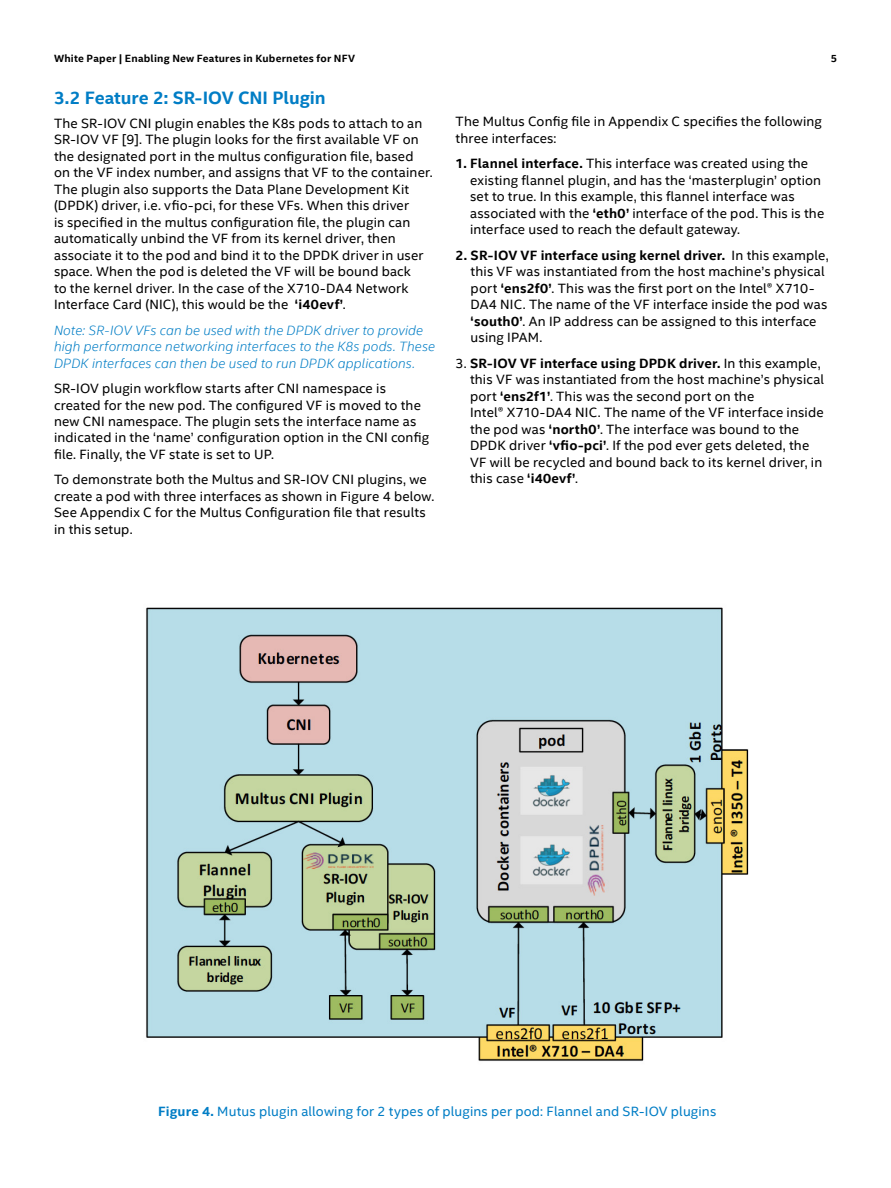
<style>
.page{position:relative;width:891px;height:1188px;background:#fff}
.page>*{position:absolute;margin:0;border:0;box-sizing:border-box;transform-origin:0 0}
.t1{font:700 18px "Intel Clear";color:#007dc5}
.t2{font:13.5px/16.5px "Intel Clear";letter-spacing:.01em;color:#000}
.t3{font:italic 300 13.5px/16.5px "Intel Clear";letter-spacing:.01em;color:#007dc5}
.t4{font:13.5px "Intel Clear";letter-spacing:.01em;color:#007dc5}
.t5{font:700 10.5px "Intel Clear";letter-spacing:.02em;color:#000}
.s1{font-weight:700}
</style>
<div class="page">
<img style="left:146px;top:607px;width:603px;height:454px">
<p class="t5" style="left:54px;top:51px;width:303px">White Paper | Enabling New Features in Kubernetes for NFV</p>
<p class="t5" style="left:831px;top:51px;width:8px">5</p>
<h1 class="t1" style="left:54px;top:86px;width:273px">3.2 Feature 2: SR-IOV CNI Plugin</h1>
<p class="t2" style="left:54px;top:114px;width:380px">The SR-IOV CNI plugin enables the K8s pods to attach to an SR-IOV VF [9]. The plugin looks for the first available VF on the designated port in the multus configuration file, based on the VF index number, and assigns that VF to the container.<br>The plugin also supports the Data Plane Development Kit (DPDK) driver, i.e. vfio-pci, for these VFs. When this driver<br>is specified in the multus configuration file, the plugin can automatically unbind the VF from its kernel driver, then associate it to the pod and bind it to the DPDK driver in user space. When the pod is deleted the VF will be bound back<br>to the kernel driver. In the case of the X710-DA4 Network Interface Card (NIC), this would be the <span class="s1">‘i40evf’</span>.</p>
<p class="t3" style="left:54px;top:321px;width:383px">Note: SR-IOV VFs can be used with the DPDK driver to provide high performance networking interfaces to the K8s pods. These<br>DPDK interfaces can then be used to run DPDK applications.</p>
<p class="t2" style="left:54px;top:380px;width:377px">SR-IOV plugin workflow starts after CNI namespace is created for the new pod. The configured VF is moved to the new CNI namespace. The plugin sets the interface name as indicated in the ‘name’ configuration option in the CNI config file. Finally, the VF state is set to UP.</p>
<p class="t2" style="left:54px;top:471px;width:382px">To demonstrate both the Multus and SR-IOV CNI plugins, we create a pod with three interfaces as shown in Figure 4 below.<br>See Appendix C for the Multus Configuration file that results in this setup.</p>
<p class="t2" style="left:456px;top:113px;width:368px">The Multus Config file in Appendix C specifies the following three interfaces:</p>
<p class="t2" style="left:470px;top:155px;width:356px;text-indent:-14px"><span class="s1">1. Flannel interface.</span> This interface was created using the existing flannel plugin, and has the ‘masterplugin’ option set to true. In this example, this flannel interface was associated with the <span class="s1">‘eth0’</span> interface of the pod. This is the interface used to reach the default gateway.</p>
<p class="t2" style="left:471px;top:246px;width:359px;text-indent:-15px"><span class="s1">2. SR-IOV VF interface using kernel driver.</span> In this example, this VF was instantiated from the host machine’s physical port <span class="s1">‘ens2f0’</span>. This was the first port on the Intel® X710- DA4 NIC. The name of the VF interface inside the pod was <span class="s1">‘south0’</span>. An IP address can be assigned to this interface using IPAM.</p>
<p class="t2" style="left:470px;top:354px;width:356px;text-indent:-14px">3. <span class="s1">SR-IOV VF interface using DPDK driver.</span> In this example, this VF was instantiated from the host machine’s physical port <span class="s1">‘ens2f1’</span>. This was the second port on the<br>Intel® X710-DA4 NIC. The name of the VF interface inside the pod was <span class="s1">‘north0’</span>. The interface was bound to the DPDK driver <span class="s1">‘vfio-pci’</span>. If the pod ever gets deleted, the VF will be recycled and bound back to its kernel driver, in this case <span class="s1">‘i40evf’</span>.</p>
<p class="t4" style="left:158px;top:1101px;width:560px"><span class="s1">Figure 4.</span> Mutus plugin allowing for 2 types of plugins per pod: Flannel and SR-IOV plugins</p>
</div>
